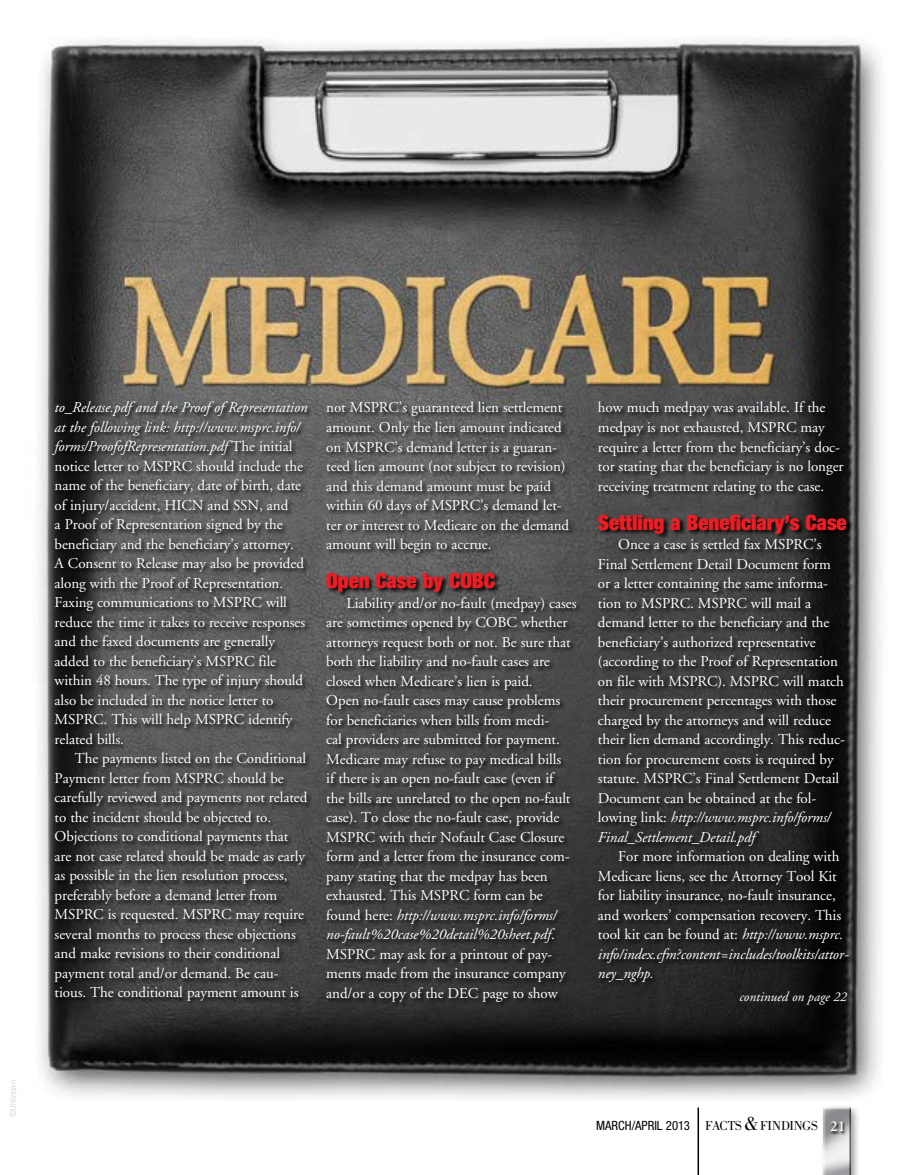
<style>
.page{position:relative;width:905px;height:1175px;background:#fff}
.page>*{position:absolute;margin:0;border:0;box-sizing:border-box;transform-origin:0 0}
.t1{font:900 expanded 21px "Helvetica Neue";letter-spacing:-.005em;color:#ed1d24}
.t2{font:15px/19.5px "Adobe Garamond";letter-spacing:-.005em;color:#fff}
.t3{font:600 15px "Adobe Garamond";color:#fff}
.t4{font:13.5px "Bodoni";letter-spacing:.09em;color:#000}
.t5{font:italic 13.5px "Adobe Garamond";color:#fff}
.t6{font:condensed 12.75px "Helvetica Neue";color:#000}
.t7{font:300 condensed 9px "Helvetica Neue";color:#d1d3d4}
.s1{font-style:italic}
.s2{font-family:"Helvetica Neue";font-stretch:condensed;font-size:12.75px}
.s3{font-size:19.5px}
</style>
<div class="page">
<div style="left:820px;top:1103px;width:41px;height:71px;background:#000;opacity:.4"></div>
<div style="left:822px;top:1106px;width:30px;height:68px;background:#000;opacity:.75"></div>
<hr style="left:697px;top:1107px;width:2px;height:67px;background:#000">
<div style="left:829px;top:1121px;width:17px;height:13px;background:#000;opacity:.9"></div>
<img style="left:38px;top:38px;width:844px;height:1061px">
<div style="left:51px;top:400px;width:803px;height:607px;background:#000;opacity:.95"></div>
<p class="t7" style="left:8px;top:1116px;width:38px;rotate:-90deg">©Unknown</p>
<p class="t2" style="left:55px;top:398px;width:254px"><span class="s1">to_Release.pdf and the Proof of Representation at the following link: http://www.msprc.info/ forms/ProofofRepresentation.pdf</span> The initial notice letter to MSPRC should include the name of the beneficiary, date of birth, date of injury/accident, HICN and SSN, and<br>a Proof of Representation signed by the beneficiary and the beneficiary’s attorney.<br>A Consent to Release may also be provided along with the Proof of Representation.<br>Faxing communications to MSPRC will reduce the time it takes to receive responses and the faxed documents are generally added to the beneficiary’s MSPRC file within 48 hours. The type of injury should also be included in the notice letter to MSPRC. This will help MSPRC identify related bills.</p>
<p class="t2" style="left:55px;top:749px;width:254px;text-indent:20px">The payments listed on the Conditional Payment letter from MSPRC should be carefully reviewed and payments not related to the incident should be objected to.<br>Objections to conditional payments that are not case related should be made as early as possible in the lien resolution process, preferably before a demand letter from MSPRC is requested. MSPRC may require several months to process these objections and make revisions to their conditional payment total and/or demand. Be cau&shy;tious. The conditional payment amount is</p>
<p class="t2" style="left:326px;top:398px;width:244px">not MSPRC’s guaranteed lien settlement amount. Only the lien amount indicated on MSPRC’s demand letter is a guaran&shy;teed lien amount (not subject to revision) and this demand amount must be paid within 60 days of MSPRC’s demand let&shy;ter or interest to Medicare on the demand amount will begin to accrue.</p>
<h1 class="t1" style="left:326px;top:567px;width:170px">Open Case by COBC</h1>
<p class="t2" style="left:326px;top:593px;width:252px;text-indent:20px">Liability and/or no-fault (medpay) cases are sometimes opened by COBC whether attorneys request both or not. Be sure that both the liability and no-fault cases are closed when Medicare’s lien is paid.<br>Open no-fault cases may cause problems for beneficiaries when bills from medi-<br>cal providers are submitted for payment.<br>Medicare may refuse to pay medical bills<br>if there is an open no-fault case (even if<br>the bills are unrelated to the open no-fault case). To close the no-fault case, provide MSPRC with their Nofault Case Closure form and a letter from the insurance com&shy;pany stating that the medpay has been exhausted. This MSPRC form can be found here: <span class="s1">http://www.msprc.info/forms/ no-fault%20case%20detail%20sheet.pdf</span>.<br>MSPRC may ask for a printout of pay&shy;ments made from the insurance company and/or a copy of the DEC page to show</p>
<p class="t2" style="left:598px;top:398px;width:247px">how much medpay was available. If the medpay is not exhausted, MSPRC may require a letter from the beneficiary’s doc&shy;tor stating that the beneficiary is no longer receiving treatment relating to the case.</p>
<h1 class="t1" style="left:598px;top:508px;width:250px">Settling a Beneficiary’s Case</h1>
<p class="t2" style="left:598px;top:535px;width:248px;text-indent:20px">Once a case is settled fax MSPRC’s Final Settlement Detail Document form or a letter containing the same informa&shy;tion to MSPRC. MSPRC will mail a demand letter to the beneficiary and the beneficiary’s authorized representative (according to the Proof of Representation on file with MSPRC). MSPRC will match their procurement percentages with those charged by the attorneys and will reduce their lien demand accordingly. This reduc&shy;tion for procurement costs is required by statute. MSPRC’s Final Settlement Detail Document can be obtained at the fol&shy;lowing link: <span class="s1">http://www.msprc.info/forms/ Final_Settlement_Detail.pdf</span></p>
<p class="t2" style="left:598px;top:847px;width:252px;text-indent:20px">For more information on dealing with Medicare liens, see the Attorney Tool Kit for liability insurance, no-fault insurance, and workers’ compensation recovery. This tool kit can be found at: <span class="s1">http://www.msprc. info/index.cfm?content=includes/toolkits/attor&shy;ney_nghp.</span></p>
<p class="t5" style="left:739px;top:989px;width:109px">continued on page 22</p>
<p class="t6" style="left:596px;top:1118px;width:8px">MARCH</p>
<p class="t6" style="left:631px;top:1118px;width:11px">/APRIL</p>
<p class="t4" style="left:666px;top:1118px;width:145px"><span class="s2">2013</span> FACTS <span class="s3">&amp;</span>FINDINGS</p>
<p class="t3" style="left:830px;top:1117px;width:17px">21</p>
</div>
